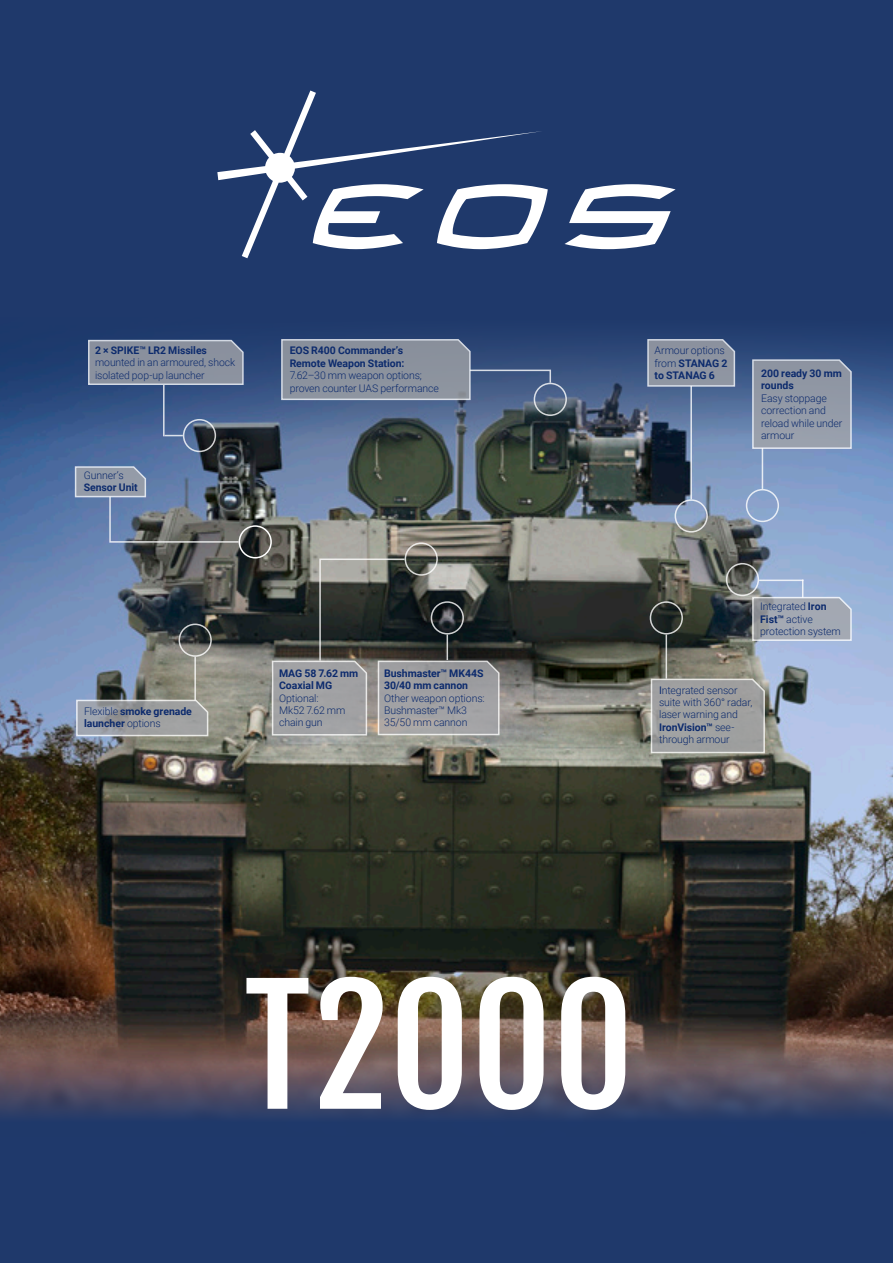
<style>
.page{position:relative;width:893px;height:1263px;background:#1f396b}
.page>*{position:absolute;margin:0;border:0;box-sizing:border-box;transform-origin:0 0}
.t1{font:156.9px "Fjalla One";letter-spacing:.01em;color:#fff}
.t2{font:300 10.5px/12.5px "Roboto";letter-spacing:-.01em;color:#0d2b6d}
.t3{font:700 10.5px/12.5px "Roboto";letter-spacing:-.005em;color:#0d2b6d}
.s1{font-weight:700}
.s2{font-weight:300}
.s3{font-weight:400}
</style>
<div class="page">
<img style="left:0;top:341px;width:893px;height:776px">
<svg style="left:75px;top:699px;width:134px;height:38px;background:#a1a3a6"></svg>
<svg style="left:650px;top:678px;width:116px;height:76px;background:#a2a3a2"></svg>
<svg style="left:751px;top:359px;width:101px;height:91px;background:#959caa"></svg>
<svg style="left:646px;top:339px;width:90px;height:48px;background:#8f96a4"></svg>
<svg style="left:543px;top:188px;width:5px;height:22px"></svg>
<svg style="left:564px;top:184px;width:112px;height:65px"></svg>
<svg style="left:217px;top:91px;width:326px;height:167px"></svg>
<div style="left:650px;top:601px;width:33px;height:33px;border:2px solid #fff;border-radius:50%"></div>
<div style="left:726px;top:563px;width:33px;height:33px;border:2px solid #fff;border-radius:50%"></div>
<div style="left:746px;top:489px;width:33px;height:33px;border:2px solid #fff;border-radius:50%"></div>
<div style="left:675px;top:499px;width:33px;height:34px;border:2px solid #fff;border-radius:50%"></div>
<div style="left:534px;top:383px;width:33px;height:33px;border:2px solid #fff;border-radius:50%"></div>
<div style="left:405px;top:542px;width:33px;height:34px;border:2px solid #fff;border-radius:50%"></div>
<div style="left:179px;top:623px;width:33px;height:34px;border:2px solid #fff;border-radius:50%"></div>
<div style="left:239px;top:525px;width:33px;height:33px;border:2px solid #fff;border-radius:50%"></div>
<hr style="left:666px;top:634px;width:1px;height:45px;background:#fff">
<hr style="left:194px;top:657px;width:2px;height:43px;background:#fff">
<hr style="left:762px;top:448px;width:1px;height:41px;background:#fff">
<svg style="left:751px;top:580px;width:101px;height:62px;background:#a3adbd"></svg>
<hr style="left:690px;top:386px;width:2px;height:113px;background:#fff">
<hr style="left:759px;top:580px;width:44px;height:1px;background:#fff">
<svg style="left:280px;top:339px;width:272px;height:62px;background:#748096"></svg>
<div style="left:183px;top:419px;width:33px;height:33px;border:2px solid #fff;border-radius:50%"></div>
<svg style="left:74px;top:465px;width:166px;height:78px;background:#6a7990"></svg>
<svg style="left:165px;top:435px;width:18px;height:1px"></svg>
<hr style="left:163px;top:385px;width:2px;height:51px;background:#fff">
<svg style="left:87px;top:339px;width:157px;height:47px;background:#8a92a1"></svg>
<svg style="left:271px;top:558px;width:229px;height:178px;background:#6b6d6b"></svg>
<p class="t2" style="left:95px;top:344px;width:142px"><span class="s1">2 × SPIKE™ LR2 Missiles </span>mounted in an armoured, shock isolated pop-up launcher</p>
<p class="t3" style="left:84px;top:468px;width:56px"><span class="s2">Gunner‘s<br></span>Sensor Unit</p>
<p class="t3" style="left:290px;top:344px;width:116px">EOS R400 Commander’s<br>Remote Weapon Station:</p>
<p class="t2" style="left:290px;top:369px;width:134px">7.62–30 mm weapon options;</p>
<p class="t2" style="left:290px;top:381px;width:151px">proven counter UAS performance</p>
<p class="t3" style="left:84px;top:704px;width:109px"><span class="s2">Flexible</span> smoke grenade launcher <span class="s2">options</span></p>
<p class="t3" style="left:279px;top:666px;width:81px">MAG 58 7.62 mm<br>Coaxial MG</p>
<p class="t2" style="left:279px;top:691px;width:41px">Optional:</p>
<p class="t2" style="left:279px;top:704px;width:68px">Mk52 7.62 mm chain gun</p>
<p class="t3" style="left:384px;top:666px;width:101px">Bushmaster™ MK44S<br>30/40 mm cannon</p>
<p class="t2" style="left:384px;top:691px;width:102px">Other weapon options:<br>Bushmaster™ Mk3<br>35/50 mm cannon</p>
<p class="t2" style="left:655px;top:344px;width:74px">Armour options from <span class="s1">STANAG 2 to STANAG 6</span></p>
<p class="t3" style="left:761px;top:367px;width:82px">200 ready 30 mm rounds</p>
<p class="t2" style="left:761px;top:391px;width:83px">Easy stoppage correction and reload while under armour</p>
<p class="t2" style="left:760px;top:600px;width:82px">Integrated <span class="s1">Iron<br>Fist™</span> active protection system</p>
<p class="t2" style="left:659px;top:683px;width:95px"><span class="s3">I</span>ntegrated sensor suite with 360° radar, laser warning and<br><span class="s1">IronVision™</span> see&shy;through armour</p>
<p class="t1" style="left:244px;top:950px;width:391px">T2000</p>
</div>
